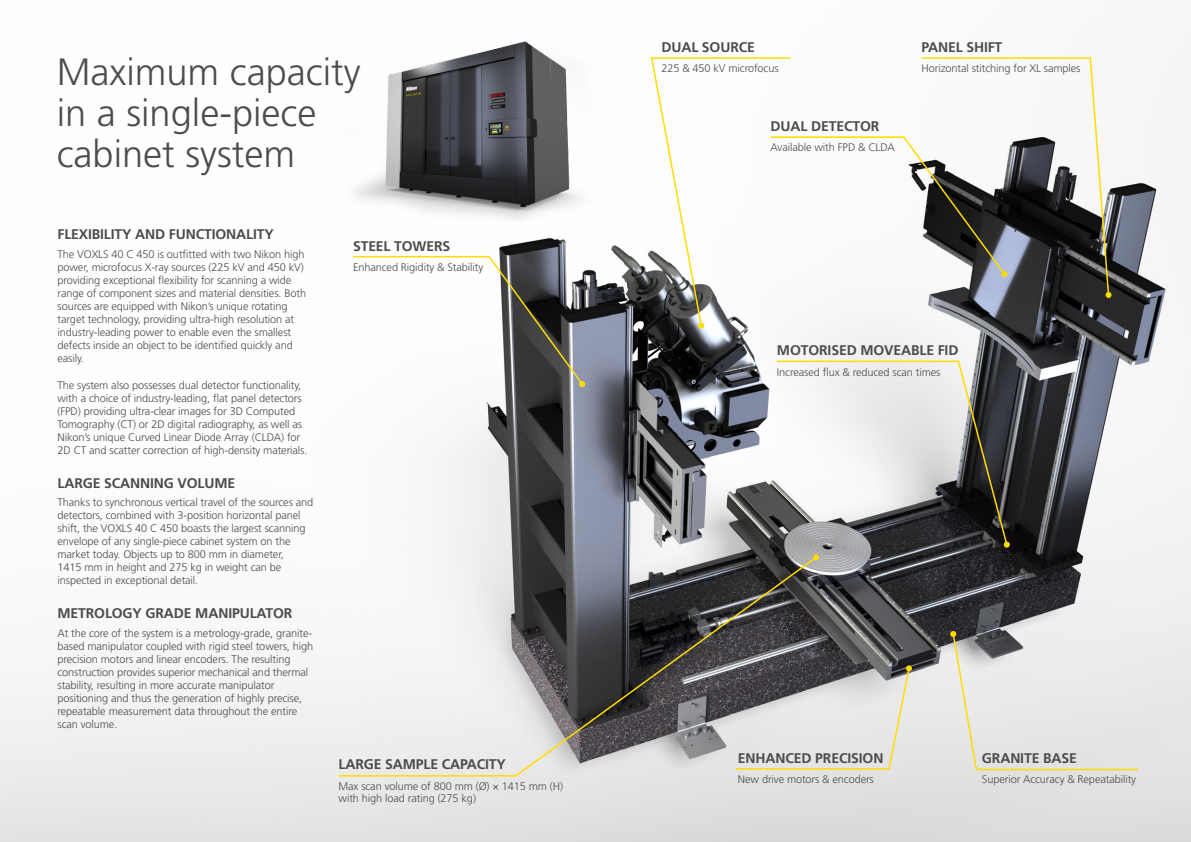
<style>
.page{position:relative;width:1191px;height:842px;background:#fff}
.page>*{position:absolute;margin:0;border:0;box-sizing:border-box;transform-origin:0 0}
.TITLE_2{font:300 38px/41px "Frutiger LT Std";color:#4b4c4d}
.BODY{font:700 14px "Frutiger LT Std";letter-spacing:-.01em;color:#4b4c4d}
.INTRO{font:700 14px "Frutiger LT Std";letter-spacing:-.01em;color:#4b4c4d}
.INTRO-2{font:300 11px/13px "Frutiger LT Std";letter-spacing:-.01em;color:#4b4c4d}
.BODY-2{font:300 11px/12px "Frutiger LT Std";letter-spacing:-.01em;color:#4b4c4d}
</style>
<div class="page">
<img style="left:0;top:79px;width:1191px;height:763px">
<img style="left:298px;top:41px;width:346px;height:181px">
<svg style="left:650px;top:57px;width:357px;height:272px"></svg>
<svg style="left:920px;top:57px;width:190px;height:240px"></svg>
<svg style="left:1105px;top:292px;width:6px;height:6px"></svg>
<svg style="left:775px;top:360px;width:233px;height:186px"></svg>
<svg style="left:1003px;top:542px;width:6px;height:6px"></svg>
<svg style="left:950px;top:631px;width:189px;height:140px;background:#e0e0dc"></svg>
<svg style="left:337px;top:555px;width:481px;height:222px"></svg>
<svg style="left:813px;top:554px;width:6px;height:6px"></svg>
<svg style="left:734px;top:665px;width:178px;height:105px;background:#c2c1bd"></svg>
<svg style="left:351px;top:255px;width:234px;height:132px"></svg>
<p class="TITLE_2" style="left:57px;top:52px;width:305px">Maximum capacity in a single-piece</p>
<p class="TITLE_2" style="left:57px;top:134px;width:240px">cabinet system</p>
<p class="INTRO" style="left:57px;top:226px;width:218px">FLEXIBILITY AND FUNCTIONALITY</p>
<p class="INTRO-2" style="left:57px;top:248px;width:250px">The VOXLS 40 C 450 is outfitted with two Nikon high power, microfocus X-ray sources (225 kV and 450 kV) providing exceptional flexibility for scanning a wide range of component sizes and material densities. Both sources are equipped with Nikon’s unique rotating target technology, providing ultra-high resolution at industry-leading power to enable even the smallest defects inside an object to be identified quickly and easily.</p>
<p class="INTRO-2" style="left:57px;top:379px;width:251px">The system also possesses dual detector functionality, with a choice of industry-leading, flat panel detectors (FPD) providing ultra-clear images for 3D Computed Tomography (CT) or 2D digital radiography, as well as Nikon’s unique Curved Linear Diode Array (CLDA) for 2D CT and scatter correction of high-density materials.</p>
<p class="INTRO" style="left:57px;top:475px;width:179px">LARGE SCANNING VOLUME</p>
<p class="INTRO-2" style="left:57px;top:496px;width:257px">Thanks to synchronous vertical travel of the sources and detectors, combined with 3-position horizontal panel shift, the VOXLS 40 C 450 boasts the largest scanning envelope of any single-piece cabinet system on the market today. Objects up to 800 mm in diameter,<br>1415 mm in height and 275 kg in weight can be inspected in exceptional detail.</p>
<p class="INTRO" style="left:57px;top:605px;width:236px">METROLOGY GRADE MANIPULATOR</p>
<p class="INTRO-2" style="left:57px;top:627px;width:257px">At the core of the system is a metrology-grade, granite&shy;based manipulator coupled with rigid steel towers, high precision motors and linear encoders. The resulting construction provides superior mechanical and thermal stability, resulting in more accurate manipulator positioning and thus the generation of highly precise, repeatable measurement data throughout the entire scan volume.</p>
<p class="BODY" style="left:353px;top:238px;width:99px">STEEL TOWERS</p>
<p class="BODY-2" style="left:353px;top:262px;width:132px">Enhanced Rigidity &amp; Stability</p>
<p class="BODY" style="left:338px;top:756px;width:169px">LARGE SAMPLE CAPACITY</p>
<p class="BODY-2" style="left:338px;top:780px;width:226px">Max scan volume of 800 mm (Ø) × 1415 mm (H) with high load rating (275 kg)</p>
<p class="BODY" style="left:661px;top:39px;width:95px">DUAL SOURCE</p>
<p class="BODY-2" style="left:661px;top:63px;width:119px">225 &amp; 450 kV microfocus</p>
<p class="BODY" style="left:770px;top:118px;width:110px">DUAL DETECTOR</p>
<p class="BODY-2" style="left:770px;top:142px;width:126px">Available with FPD &amp; CLDA</p>
<p class="BODY" style="left:921px;top:39px;width:82px">PANEL SHIFT</p>
<p class="BODY-2" style="left:921px;top:63px;width:160px">Horizontal stitching for XL samples</p>
<p class="BODY" style="left:777px;top:342px;width:183px">MOTORISED MOVEABLE FID</p>
<p class="BODY-2" style="left:777px;top:366px;width:165px">Increased flux &amp; reduced scan times</p>
<p class="BODY" style="left:738px;top:750px;width:147px">ENHANCED PRECISION</p>
<p class="BODY-2" style="left:738px;top:773px;width:137px">New drive motors &amp; encoders</p>
<p class="BODY" style="left:982px;top:750px;width:96px">GRANITE BASE</p>
<p class="BODY-2" style="left:982px;top:773px;width:156px">Superior Accuracy &amp; Repeatability</p>
</div>
